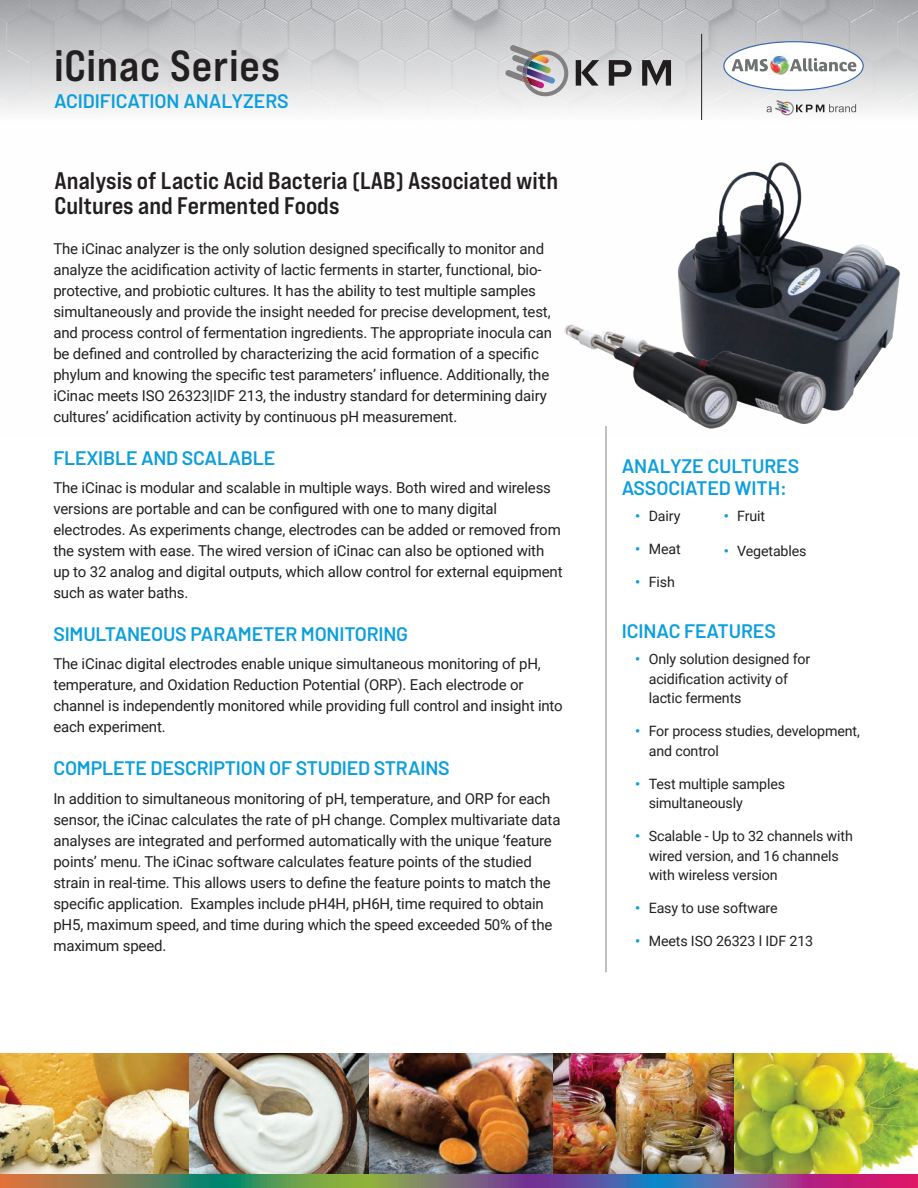
<style>
.page{position:relative;width:918px;height:1188px;background:#fff}
.page>*{position:absolute;margin:0;border:0;box-sizing:border-box;transform-origin:0 0}
.t1{font:43.5px "Bebas Neue Pro Exp Bd";letter-spacing:.015em;color:#231f20}
.t2{font:24px/25.5px "Bebas Neue Pro Exp Bd";color:#231f20}
.t3{font:600 19.5px/22.5px "Barlow";letter-spacing:-.01em;color:#0c9fdc}
.t4{font:15px/21px "Roboto";letter-spacing:-.01em;color:#231f20}
.t5{font:14.25px/19.5px "Roboto";letter-spacing:-.01em;color:#231f20}
.s1{font-weight:700;color:#0c9fdc}
</style>
<div class="page">
<img style="left:0;top:0;width:918px;height:120px">
<img style="left:0;top:1053px;width:370px;height:121px">
<img style="left:370px;top:1053px;width:364px;height:121px">
<img style="left:734px;top:1053px;width:184px;height:121px">
<svg style="left:0;top:1174px;width:918px;height:14px;background:#776b76"></svg>
<hr style="left:606px;top:426px;width:1px;height:546px;background:#808183">
<svg style="left:505px;top:45px;width:63px;height:51px;background:#b5b1b3"></svg>
<svg style="left:576px;top:60px;width:23px;height:26px"></svg>
<svg style="left:609px;top:60px;width:23px;height:26px"></svg>
<svg style="left:642px;top:60px;width:29px;height:26px"></svg>
<hr style="left:701px;top:34px;width:1px;height:86px;background:#231f20">
<svg style="left:723px;top:41px;width:141px;height:50px"></svg>
<svg style="left:767px;top:100px;width:89px;height:15px"></svg>
<img style="left:677px;top:162px;width:224px;height:247px">
<img style="left:564px;top:310px;width:278px;height:135px">
<h1 class="t1" style="left:54px;top:38px;width:228px">iCinac Series</h1>
<h3 class="t3" style="left:54px;top:88px;width:236px">ACIDIFICATION ANALYZERS</h3>
<h2 class="t2" style="left:55px;top:167px;width:505px">Analysis of Lactic Acid Bacteria (LAB) Associated with<br>Cultures and Fermented Foods</h2>
<p class="t4" style="left:53px;top:238px;width:500px">The iCinac analyzer is the only solution designed specifically to monitor and analyze the acidification activity of lactic ferments in starter, functional, bio&shy;protective, and probiotic cultures. It has the ability to test multiple samples simultaneously and provide the insight needed for precise development, test, and process control of fermentation ingredients. The appropriate inocula can be defined and controlled by characterizing the acid formation of a specific phylum and knowing the specific test parameters’ influence. Additionally, the iCinac meets ISO 26323|IDF 213, the industry standard for determining dairy cultures’ acidification activity by continuous pH measurement.</p>
<h3 class="t3" style="left:53px;top:445px;width:223px">FLEXIBLE AND SCALABLE</h3>
<p class="t4" style="left:53px;top:477px;width:511px">The iCinac is modular and scalable in multiple ways. Both wired and wireless versions are portable and can be configured with one to many digital electrodes. As experiments change, electrodes can be added or removed from the system with ease. The wired version of iCinac can also be optioned with up to 32 analog and digital outputs, which allow control for external equipment such as water baths.</p>
<h3 class="t3" style="left:53px;top:621px;width:356px">SIMULTANEOUS PARAMETER MONITORING</h3>
<p class="t4" style="left:53px;top:653px;width:511px">The iCinac digital electrodes enable unique simultaneous monitoring of pH, temperature, and Oxidation Reduction Potential (ORP). Each electrode or channel is independently monitored while providing full control and insight into each experiment.</p>
<h3 class="t3" style="left:53px;top:755px;width:398px">COMPLETE DESCRIPTION OF STUDIED STRAINS</h3>
<p class="t4" style="left:53px;top:787px;width:509px">In addition to simultaneous monitoring of pH, temperature, and ORP for each sensor, the iCinac calculates the rate of pH change. Complex multivariate data analyses are integrated and performed automatically with the unique ‘feature points’ menu. The iCinac software calculates feature points of the studied strain in real-time. This allows users to define the feature points to match the specific application. Examples include pH4H, pH6H, time required to obtain pH5, maximum speed, and time during which the speed exceeded 50% of the maximum speed.</p>
<h3 class="t3" style="left:622px;top:453px;width:179px">ANALYZE CULTURES<br>ASSOCIATED WITH:</h3>
<p class="t5" style="left:635px;top:506px;width:47px"><span class="s1">•</span> Dairy</p>
<p class="t5" style="left:635px;top:539px;width:47px"><span class="s1">•</span> Meat</p>
<p class="t5" style="left:635px;top:572px;width:41px"><span class="s1">•</span> Fish</p>
<h3 class="t3" style="left:622px;top:618px;width:156px">ICINAC FEATURES</h3>
<p class="t5" style="left:649px;top:649px;width:163px;text-indent:-13px"><span class="s1">•</span> Only solution designed for acidification activity of lactic ferments</p>
<p class="t5" style="left:649px;top:721px;width:213px;text-indent:-13px"><span class="s1">•</span> For process studies, development, and control</p>
<p class="t5" style="left:649px;top:774px;width:138px;text-indent:-13px"><span class="s1">•</span> Test multiple samples simultaneously</p>
<p class="t5" style="left:649px;top:826px;width:206px;text-indent:-13px"><span class="s1">•</span> Scalable - Up to 32 channels with wired version, and 16 channels with wireless version</p>
<p class="t5" style="left:635px;top:898px;width:144px"><span class="s1">•</span> Easy to use software</p>
<p class="t5" style="left:635px;top:931px;width:180px"><span class="s1">•</span> Meets ISO 26323 l IDF 213</p>
<p class="t5" style="left:724px;top:506px;width:43px"><span class="s1">•</span> Fruit</p>
<p class="t5" style="left:724px;top:540px;width:84px"><span class="s1">•</span> Vegetables</p>
</div>
